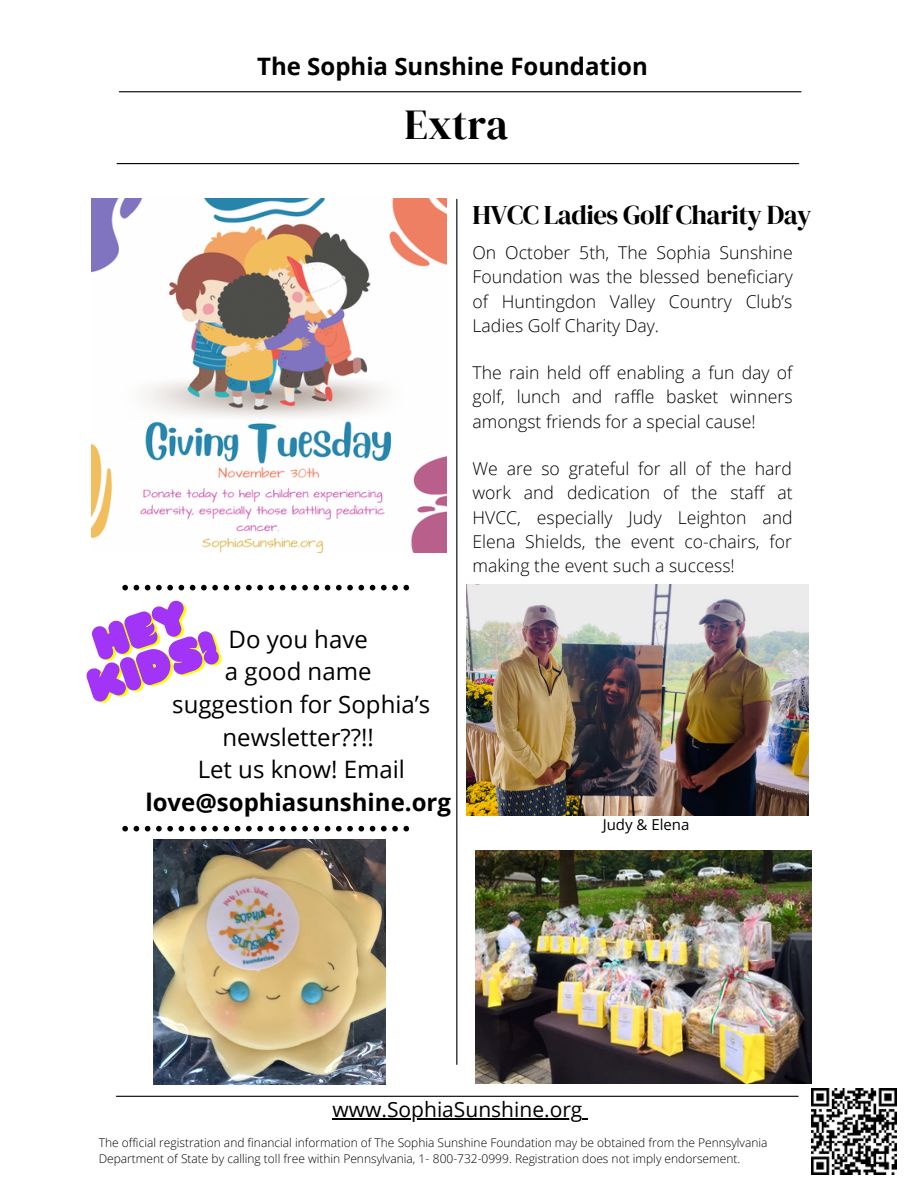
<style>
.page{position:relative;width:918px;height:1188px;background:#fff}
.page>*{position:absolute;margin:0;border:0;box-sizing:border-box;transform-origin:0 0}
.t1{font:900 48px "VAL";color:#faff00}
.t2{font:42.3px "DM Serif Display";color:#000}
.t3{font:27px "DM Serif Display";letter-spacing:-.02em;color:#000}
.t4{font:700 24px/32.7px "Open Sans";color:#000;text-align:center}
.t5{font:24px/32.7px "Open Sans";color:#000;text-align:center}
.t6{font:21px "Open Sans";color:#000}
.t7{font:300 17.7px/24.5px "Open Sans";color:#000;text-align:justify}
.t8{font:15px "Open Sans";color:#000}
.t9{font:300 12px/16px "Open Sans";color:#000}
.s1{font-weight:400}
</style>
<div class="page">
<hr style="left:119px;top:91px;width:682px;height:1px;background:#000">
<hr style="left:456px;top:199px;width:1px;height:865px;background:#000">
<hr style="left:116px;top:1096px;width:682px;height:1px;background:#000">
<hr style="left:117px;top:163px;width:682px;height:1px;background:#000">
<img style="left:153px;top:839px;width:232px;height:245px">
<img style="left:811px;top:1089px;width:86px;height:85px">
<img style="left:92px;top:198px;width:354px;height:355px">
<img style="left:466px;top:585px;width:342px;height:230px">
<img style="left:475px;top:851px;width:337px;height:233px">
<hr style="left:333px;top:1118px;width:249px;height:1px;background:#000">
<svg style="left:122px;top:585px;width:287px;height:5px"></svg>
<svg style="left:122px;top:826px;width:287px;height:5px"></svg>
<p class="t4" style="left:257px;top:49px;width:392px">The Sophia Sunshine Foundation</p>
<p class="t2" style="left:405px;top:95px;width:105px">Extra</p>
<p class="t1" style="left:84px;top:661px;width:135px;rotate:-18deg">KIDS!</p>
<p class="t5" style="left:229px;top:622px;width:141px">Do you have</p>
<p class="t5" style="left:225px;top:655px;width:148px">a good name</p>
<p class="t5" style="left:172px;top:687px;width:260px">suggestion for Sophia’s newsletter??!!</p>
<p class="t4" style="left:145px;top:753px;width:307px"><span class="s1">Let us know! Email </span>love@sophiasunshine.org</p>
<p class="t3" style="left:472px;top:196px;width:341px">HVCC Ladies Golf Charity Day</p>
<p class="t7" style="left:472px;top:240px;width:322px">On October 5th, The Sophia Sunshine Foundation was the blessed beneficiary of Huntingdon Valley Country Club’s Ladies Golf Charity Day.</p>
<p class="t7" style="left:472px;top:360px;width:322px">The rain held off enabling a fun day of golf, lunch and raffle basket winners amongst friends for a special cause!</p>
<p class="t7" style="left:472px;top:456px;width:322px">We are so grateful for all of the hard work and dedication of the staff at HVCC, especially Judy Leighton and Elena Shields, the event co-chairs, for making the event such a success!</p>
<p class="t8" style="left:603px;top:814px;width:88px">Judy &amp; Elena</p>
<p class="t6" style="left:333px;top:1095px;width:251px">www.SophiaSunshine.org</p>
<p class="t9" style="left:99px;top:1134px;width:670px">The official registration and financial information of The Sophia Sunshine Foundation may be obtained from the Pennsylvania<br>Department of State by calling toll free within Pennsylvania, 1- 800-732-0999. Registration does not imply endorsement.</p>
</div>
